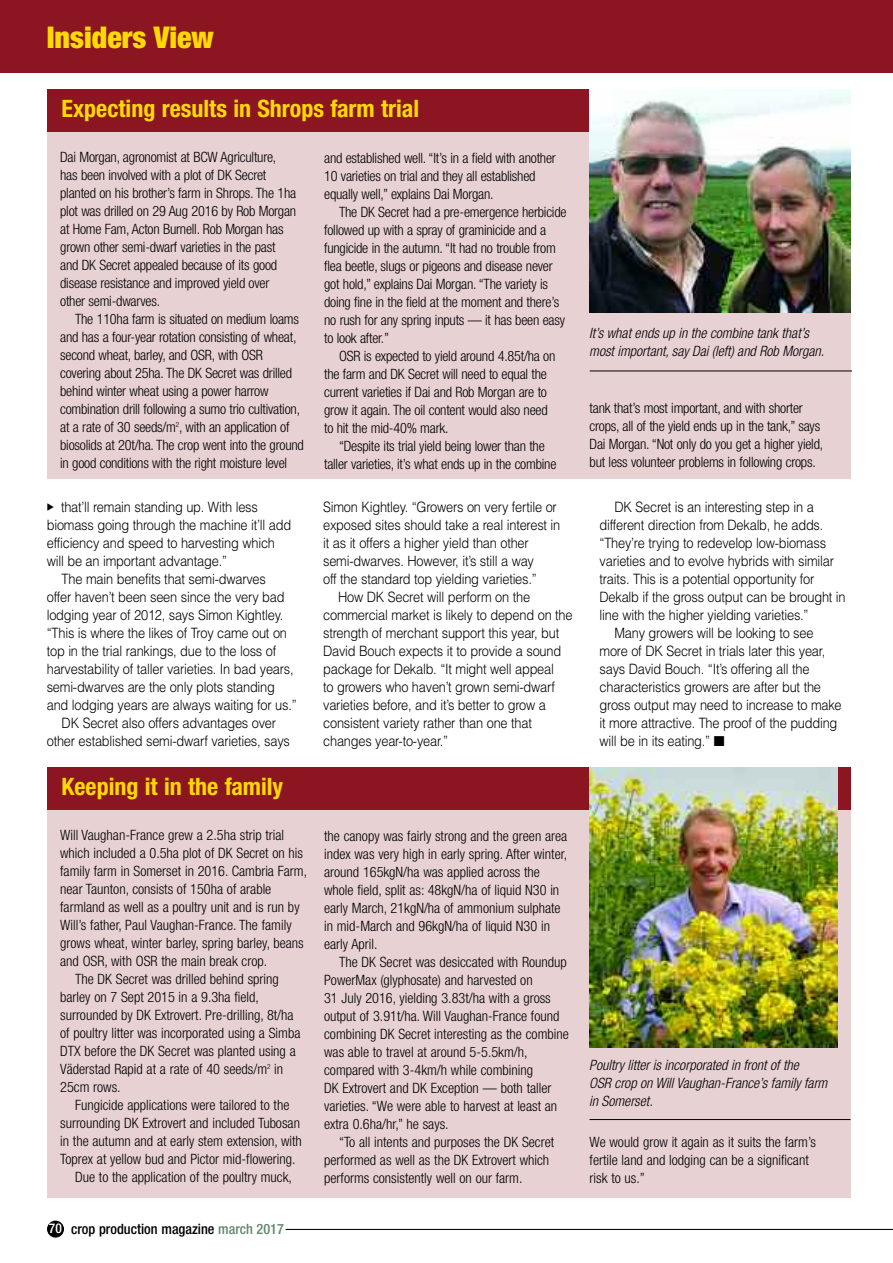
<style>
.page{position:relative;width:893px;height:1263px;background:#fff}
.page>*{position:absolute;margin:0;border:0;box-sizing:border-box;transform-origin:0 0}
.t1{font:900 condensed 30px "Helvetica Neue";color:#ffd902}
.t2{font:700 condensed 24px "Helvetica Neue";color:#ffd902}
.t3{font:300 condensed 14.25px/18px "Helvetica Neue";color:#000}
.t4{font:300 14.25px "Helvetica";letter-spacing:-.015em;color:#000;scale:.9 1}
.t5{font:italic 300 condensed 14.25px/18px "Helvetica Neue";color:#000}
.t6{font:500 condensed 14.25px "Helvetica Neue";color:#000}
.s1{font-size:13.5px;color:#fff}
.s2{color:#60896c}
</style>
<div class="page">
<div style="left:47px;top:1220px;width:17px;height:17px;background:#000;border-radius:50%"></div>
<hr style="left:286px;top:1229px;width:607px;height:1px;background:#000">
<div style="left:47px;top:809px;width:803px;height:389px;background:#e8d1d3"></div>
<div style="left:47px;top:767px;width:803px;height:43px;background:#8b1622"></div>
<img style="left:589px;top:767px;width:248px;height:280px">
<hr style="left:589px;top:1119px;width:261px;height:1px;background:#000">
<div style="left:0;top:0;width:893px;height:72px;background:#8b1622"></div>
<div style="left:47px;top:131px;width:803px;height:348px;background:#e8d1d3"></div>
<div style="left:47px;top:89px;width:803px;height:43px;background:#8b1622"></div>
<img style="left:589px;top:89px;width:261px;height:223px">
<hr style="left:590px;top:371px;width:262px;height:1px;background:#000">
<h1 class="t1" style="left:47px;top:27px;width:168px">Insiders View</h1>
<h2 class="t2" style="left:62px;top:100px;width:359px">Expecting results in Shrops farm trial</h2>
<p class="t3" style="left:60px;top:149px;width:238px">Dai Morgan, agronomist at BCW Agriculture, has been involved with a plot of DK Secret planted on his brother’s farm in Shrops. The 1ha plot was drilled on 29 Aug 2016 by Rob Morgan at Home Fam, Acton Burnell. Rob Morgan has grown other semi-dwarf varieties in the past and DK Secret appealed because of its good disease resistance and improved yield over other semi-dwarves.</p>
<p class="t3" style="left:60px;top:311px;width:245px;text-indent:15px">The 110ha farm is situated on medium loams and has a four-year rotation consisting of wheat, second wheat, barley, and OSR, with OSR covering about 25ha. The DK Secret was drilled behind winter wheat using a power harrow combination drill following a sumo trio cultivation, at a rate of 30 seeds/m<sup>2</sup>, with an application of biosolids at 20t/ha. The crop went into the ground in good conditions with the right moisture level</p>
<p class="t4" style="left:61px;top:499px;width:220px">that’ll remain standing up. With less</p>
<p class="t4" style="left:47px;top:517px;width:273px">biomass going through the machine it’ll add</p>
<p class="t4" style="left:47px;top:535px;width:255px">efficiency and speed to harvesting which</p>
<p class="t4" style="left:47px;top:553px;width:202px">will be an important advantage.”</p>
<p class="t4" style="left:62px;top:571px;width:228px">The main benefits that semi-dwarves</p>
<p class="t4" style="left:47px;top:589px;width:266px">offer haven’t been seen since the very bad</p>
<p class="t4" style="left:47px;top:607px;width:264px">lodging year of 2012, says Simon Kightley.</p>
<p class="t4" style="left:47px;top:625px;width:268px">“This is where the likes of Troy came out on</p>
<p class="t4" style="left:47px;top:643px;width:257px">top in the trial rankings, due to the loss of</p>
<p class="t4" style="left:47px;top:661px;width:276px">harvestability of taller varieties. In bad years,</p>
<p class="t4" style="left:47px;top:679px;width:255px">semi-dwarves are the only plots standing</p>
<p class="t4" style="left:47px;top:697px;width:279px">and lodging years are always waiting for us.”</p>
<p class="t4" style="left:62px;top:715px;width:240px">DK Secret also offers advantages over</p>
<p class="t4" style="left:47px;top:733px;width:272px">other established semi-dwarf varieties, says</p>
<h2 class="t2" style="left:62px;top:778px;width:223px">Keeping it in the family</h2>
<p class="t3" style="left:60px;top:827px;width:226px">Will Vaughan-France grew a 2.5ha strip trial</p>
<p class="t3" style="left:60px;top:845px;width:244px">which included a 0.5ha plot of DK Secret on his</p>
<p class="t3" style="left:60px;top:863px;width:248px">family farm in Somerset in 2016. Cambria Farm,</p>
<p class="t3" style="left:60px;top:881px;width:213px">near Taunton, consists of 150ha of arable</p>
<p class="t3" style="left:60px;top:899px;width:241px">farmland as well as a poultry unit and is run by</p>
<p class="t3" style="left:60px;top:917px;width:233px">Will’s father, Paul Vaughan-France. The family</p>
<p class="t3" style="left:60px;top:935px;width:245px">grows wheat, winter barley, spring barley, beans</p>
<p class="t3" style="left:60px;top:953px;width:208px">and OSR, with OSR the main break crop.</p>
<p class="t3" style="left:75px;top:971px;width:205px">The DK Secret was drilled behind spring</p>
<p class="t3" style="left:60px;top:989px;width:200px">barley on 7 Sept 2015 in a 9.3ha field,</p>
<p class="t3" style="left:60px;top:1007px;width:235px">surrounded by DK Extrovert. Pre-drilling, 8t/ha</p>
<p class="t3" style="left:60px;top:1025px;width:242px">of poultry litter was incorporated using a Simba</p>
<p class="t3" style="left:60px;top:1043px;width:237px">DTX before the DK Secret was planted using a</p>
<p class="t3" style="left:60px;top:1061px;width:225px">Väderstad Rapid at a rate of 40 seeds/m<sup>2</sup> in</p>
<p class="t3" style="left:60px;top:1079px;width:62px">25cm rows.</p>
<p class="t3" style="left:75px;top:1097px;width:216px">Fungicide applications were tailored to the</p>
<p class="t3" style="left:60px;top:1115px;width:241px">surrounding DK Extrovert and included Tubosan</p>
<p class="t3" style="left:60px;top:1133px;width:243px">in the autumn and at early stem extension, with</p>
<p class="t3" style="left:60px;top:1151px;width:237px">Toprex at yellow bud and Pictor mid-flowering.</p>
<p class="t3" style="left:75px;top:1169px;width:218px">Due to the application of the poultry muck,</p>
<p class="t6" style="left:49px;top:1224px;width:237px"><span class="s1">70</span> crop production magazine <span class="s2">march 2017</span></p>
<p class="t3" style="left:324px;top:150px;width:233px">and established well. “It’s in a field with another<br>10 varieties on trial and they all established equally well,” explains Dai Morgan.</p>
<p class="t3" style="left:324px;top:204px;width:244px;text-indent:15px">The DK Secret had a pre-emergence herbicide followed up with a spray of graminicide and a fungicide in the autumn. “It had no trouble from flea beetle, slugs or pigeons and disease never got hold,” explains Dai Morgan. “The variety is doing fine in the field at the moment and there’s no rush for any spring inputs –– it has been easy to look after.”</p>
<p class="t3" style="left:324px;top:348px;width:233px;text-indent:15px">OSR is expected to yield around 4.85t/ha on the farm and DK Secret will need to equal the current varieties if Dai and Rob Morgan are to grow it again. The oil content would also need to hit the mid-40% mark.</p>
<p class="t3" style="left:324px;top:438px;width:234px;text-align:center">“Despite its trial yield being lower than the taller varieties, it’s what ends up in the combine</p>
<p class="t4" style="left:323px;top:499px;width:261px">Simon Kightley. “Growers on very fertile or</p>
<p class="t4" style="left:323px;top:517px;width:265px">exposed sites should take a real interest in</p>
<p class="t4" style="left:323px;top:535px;width:230px">it as it offers a higher yield than other</p>
<p class="t4" style="left:323px;top:553px;width:236px">semi-dwarves. However, it’s still a way</p>
<p class="t4" style="left:323px;top:571px;width:239px">off the standard top yielding varieties.”</p>
<p class="t4" style="left:338px;top:589px;width:215px">How DK Secret will perform on the</p>
<p class="t4" style="left:323px;top:607px;width:279px">commercial market is likely to depend on the</p>
<p class="t4" style="left:323px;top:625px;width:264px">strength of merchant support this year, but</p>
<p class="t4" style="left:323px;top:643px;width:266px">David Bouch expects it to provide a sound</p>
<p class="t4" style="left:323px;top:661px;width:258px">package for Dekalb. “It might well appeal</p>
<p class="t4" style="left:323px;top:679px;width:259px">to growers who haven’t grown semi-dwarf</p>
<p class="t4" style="left:323px;top:697px;width:249px">varieties before, and it’s better to grow a</p>
<p class="t4" style="left:323px;top:715px;width:234px">consistent variety rather than one that</p>
<p class="t4" style="left:323px;top:733px;width:140px">changes year-to-year.”</p>
<p class="t3" style="left:324px;top:828px;width:245px">the canopy was fairly strong and the green area index was very high in early spring. After winter, around 165kgN/ha was applied across the whole field, split as: 48kgN/ha of liquid N30 in early March, 21kgN/ha of ammonium sulphate in mid-March and 96kgN/ha of liquid N30 in early April.</p>
<p class="t3" style="left:324px;top:954px;width:246px;text-indent:15px">The DK Secret was desiccated with Roundup PowerMax (glyphosate) and harvested on<br>31 July 2016, yielding 3.83t/ha with a gross output of 3.91t/ha. Will Vaughan-France found combining DK Secret interesting as the combine was able to travel at around 5-5.5km/h, compared with 3-4km/h while combining<br>DK Extrovert and DK Exception –– both taller varieties. “We were able to harvest at least an extra 0.6ha/hr,” he says.</p>
<p class="t3" style="left:324px;top:1134px;width:232px;text-indent:15px">“To all intents and purposes the DK Secret performed as well as the DK Extrovert which performs consistently well on our farm.</p>
<p class="t5" style="left:589px;top:325px;width:237px">It’s what ends up in the combine tank that’s most important, say Dai (left) and Rob Morgan.</p>
<p class="t3" style="left:590px;top:401px;width:235px">tank that’s most important, and with shorter crops, all of the yield ends up in the tank,” says Dai Morgan. “Not only do you get a higher yield, but less volunteer problems in following crops.</p>
<p class="t4" style="left:614px;top:499px;width:223px">DK Secret is an interesting step in a</p>
<p class="t4" style="left:600px;top:517px;width:250px">different direction from Dekalb, he adds.</p>
<p class="t4" style="left:600px;top:535px;width:253px">“They’re trying to redevelop low-biomass</p>
<p class="t4" style="left:600px;top:553px;width:262px">varieties and to evolve hybrids with similar</p>
<p class="t4" style="left:600px;top:571px;width:240px">traits. This is a potential opportunity for</p>
<p class="t4" style="left:600px;top:589px;width:275px">Dekalb if the gross output can be brought in</p>
<p class="t4" style="left:600px;top:607px;width:234px">line with the higher yielding varieties.”</p>
<p class="t4" style="left:614px;top:625px;width:223px">Many growers will be looking to see</p>
<p class="t4" style="left:600px;top:643px;width:252px">more of DK Secret in trials later this year,</p>
<p class="t4" style="left:600px;top:661px;width:235px">says David Bouch. “It’s offering all the</p>
<p class="t4" style="left:600px;top:679px;width:248px">characteristics growers are after but the</p>
<p class="t4" style="left:600px;top:697px;width:271px">gross output may need to increase to make</p>
<p class="t4" style="left:600px;top:715px;width:266px">it more attractive. The proof of the pudding</p>
<p class="t4" style="left:600px;top:733px;width:140px">will be in its eating.” ■</p>
<p class="t5" style="left:589px;top:1057px;width:240px">Poultry litter is incorporated in front of the<br>OSR crop on Will Vaughan-France’s family farm in Somerset.</p>
<p class="t3" style="left:590px;top:1134px;width:228px">We would grow it again as it suits the farm’s fertile land and lodging can be a significant risk to us.”</p>
</div>
